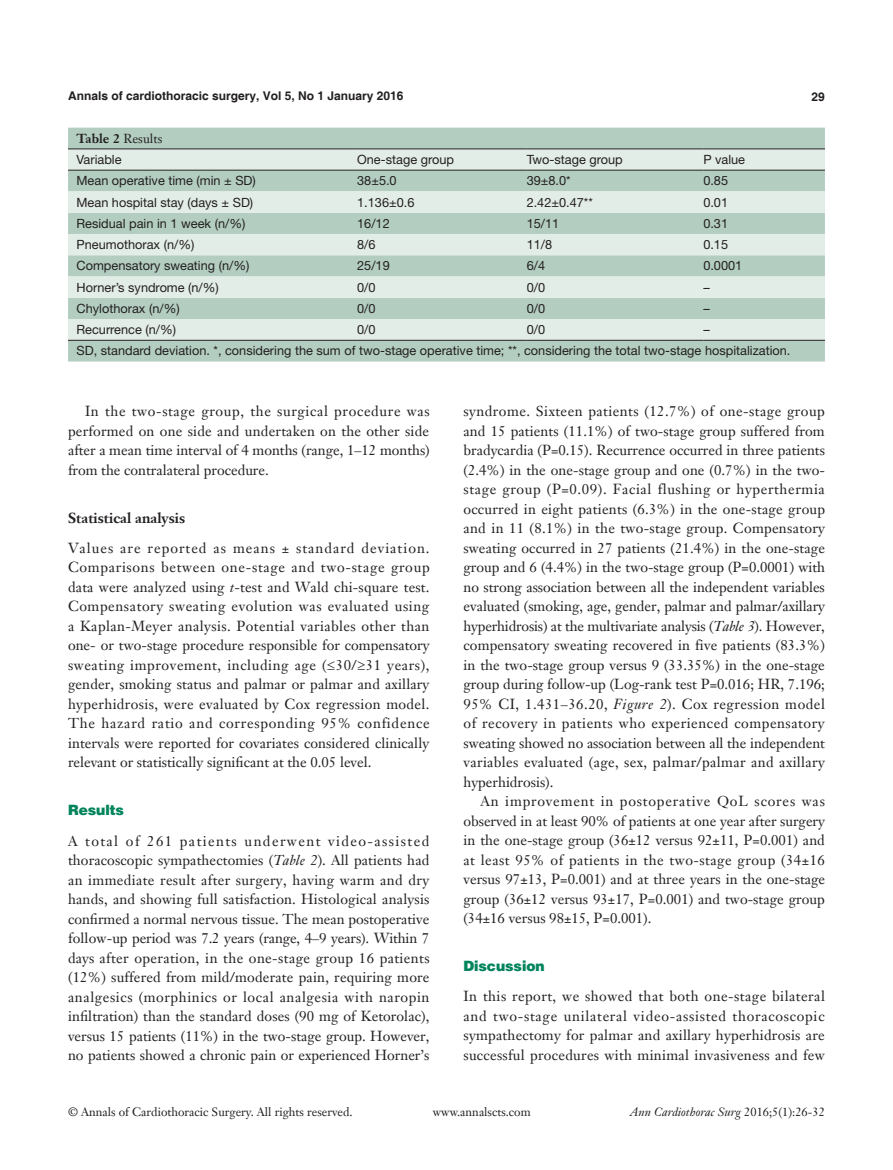
<style>
.page{position:relative;width:893px;height:1170px;background:#fff}
.page>*{position:absolute;margin:0;border:0;box-sizing:border-box;transform-origin:0 0}
.t1{font:14.25px/19.5px "Janson Text LT";color:#231f20;text-align:justify}
.t2{font:700 14.25px "Janson Text LT";color:#231f20}
.t3{font:900 14.25px "Helvetica";color:#00845c}
.t4{font:12.75px/21.3px "Helvetica Neue LT Pro";color:#231f20}
.t5{font:12.75px "Janson Text LT";color:#231f20}
.t6{font:12px "Janson Text LT";color:#231f20}
.t7{font:700 12px "Helvetica";color:#231f20}
.t8{font:italic 12px "Janson Text LT";color:#231f20}
.s1{font-weight:700}
.s2{font-style:italic}
.s3{font-style:normal}
</style>
<div class="page">
<div style="left:68px;top:128px;width:757px;height:233px;background:#b3cec1"></div>
<svg style="left:68px;top:149px;width:757px;height:191px;background:#cdded6"></svg>
<hr style="left:68px;top:148px;width:289px;height:1px;background:#231f20">
<hr style="left:357px;top:148px;width:170px;height:1px;background:#231f20">
<hr style="left:527px;top:148px;width:176px;height:1px;background:#231f20">
<hr style="left:703px;top:148px;width:122px;height:1px;background:#231f20">
<hr style="left:68px;top:170px;width:289px;height:1px;background:#231f20">
<hr style="left:357px;top:170px;width:170px;height:1px;background:#231f20">
<hr style="left:527px;top:170px;width:176px;height:1px;background:#231f20">
<hr style="left:703px;top:170px;width:122px;height:1px;background:#231f20">
<hr style="left:68px;top:340px;width:289px;height:1px;background:#231f20">
<hr style="left:357px;top:340px;width:170px;height:1px;background:#231f20">
<hr style="left:527px;top:340px;width:176px;height:1px;background:#231f20">
<hr style="left:703px;top:340px;width:122px;height:1px;background:#231f20">
<p class="t7" style="left:68px;top:88px;width:337px">Annals of cardiothoracic surgery, Vol 5, No 1 January 2016</p>
<p class="t7" style="left:812px;top:89px;width:15px">29</p>
<p class="t5" style="left:77px;top:130px;width:87px"><span class="s1">Table 2</span> Results</p>
<p class="t4" style="left:77px;top:148px;width:47px">Variable</p>
<p class="t4" style="left:357px;top:148px;width:98px">One-stage group</p>
<p class="t4" style="left:527px;top:148px;width:98px">Two-stage group</p>
<p class="t4" style="left:703px;top:148px;width:43px">P value</p>
<p class="t4" style="left:77px;top:170px;width:181px">Mean operative time (min ± SD)</p>
<p class="t4" style="left:357px;top:170px;width:41px">38±5.0</p>
<p class="t4" style="left:527px;top:170px;width:46px">39±8.0*</p>
<p class="t4" style="left:703px;top:170px;width:26px">0.85</p>
<p class="t4" style="left:77px;top:191px;width:178px">Mean hospital stay (days ± SD)</p>
<p class="t4" style="left:357px;top:191px;width:59px">1.136±0.6</p>
<p class="t4" style="left:527px;top:191px;width:68px">2.42±0.47**</p>
<p class="t4" style="left:703px;top:191px;width:26px">0.01</p>
<p class="t4" style="left:77px;top:212px;width:170px">Residual pain in 1 week (n/%)</p>
<p class="t4" style="left:357px;top:212px;width:34px">16/12</p>
<p class="t4" style="left:527px;top:212px;width:34px">15/11</p>
<p class="t4" style="left:703px;top:212px;width:26px">0.31</p>
<p class="t4" style="left:77px;top:234px;width:119px">Pneumothorax (n/%)</p>
<p class="t4" style="left:357px;top:234px;width:20px">8/6</p>
<p class="t4" style="left:527px;top:234px;width:27px">11/8</p>
<p class="t4" style="left:703px;top:234px;width:26px">0.15</p>
<p class="t4" style="left:77px;top:255px;width:174px">Compensatory sweating (n/%)</p>
<p class="t4" style="left:357px;top:255px;width:34px">25/19</p>
<p class="t4" style="left:527px;top:255px;width:20px">6/4</p>
<p class="t4" style="left:703px;top:255px;width:40px">0.0001</p>
<p class="t4" style="left:77px;top:276px;width:144px">Horner’s syndrome (n/%)</p>
<p class="t4" style="left:357px;top:276px;width:20px">0/0</p>
<p class="t4" style="left:527px;top:276px;width:20px">0/0</p>
<p class="t4" style="left:703px;top:276px;width:8px">–</p>
<p class="t4" style="left:77px;top:297px;width:105px">Chylothorax (n/%)</p>
<p class="t4" style="left:357px;top:297px;width:20px">0/0</p>
<p class="t4" style="left:527px;top:297px;width:20px">0/0</p>
<p class="t4" style="left:703px;top:297px;width:8px">–</p>
<p class="t4" style="left:77px;top:319px;width:101px">Recurrence (n/%)</p>
<p class="t4" style="left:357px;top:319px;width:20px">0/0</p>
<p class="t4" style="left:527px;top:319px;width:20px">0/0</p>
<p class="t4" style="left:77px;top:319px;width:715px;text-indent:627px">–<br>SD, standard deviation. *, considering the sum of two-stage operative time; **, considering the total two-stage hospitalization.</p>
<p class="t1" style="left:68px;top:401px;width:363px;text-indent:17px">In the two-stage group, the surgical procedure was performed on one side and undertaken on the other side after a mean time interval of 4 months (range, 1–12 months) from the contralateral procedure.</p>
<p class="t2" style="left:68px;top:508px;width:119px">Statistical analysis</p>
<p class="t1" style="left:68px;top:538px;width:363px">Values are reported as means ± standard deviation.<br>Comparisons between one-stage and two-stage group data were analyzed using <span class="s2">t</span>-test and Wald chi-square test.<br>Compensatory sweating evolution was evaluated using a Kaplan-Meyer analysis. Potential variables other than one- or two-stage procedure responsible for compensatory sweating improvement, including age (≤30/≥31 years), gender, smoking status and palmar or palmar and axillary hyperhidrosis, were evaluated by Cox regression model.<br>The hazard ratio and corresponding 95% confidence intervals were reported for covariates considered clinically relevant or statistically significant at the 0.05 level.</p>
<p class="t3" style="left:68px;top:801px;width:58px">Results</p>
<p class="t1" style="left:68px;top:830px;width:363px">A total of 261 patients underwent video-assisted thoracoscopic sympathectomies (<span class="s2">Table 2</span>). All patients had an immediate result after surgery, having warm and dry hands, and showing full satisfaction. Histological analysis confirmed a normal nervous tissue. The mean postoperative follow-up period was 7.2 years (range, 4–9 years). Within 7 days after operation, in the one-stage group 16 patients (12%) suffered from mild/moderate pain, requiring more analgesics (morphinics or local analgesia with naropin infiltration) than the standard doses (90 mg of Ketorolac), versus 15 patients (11%) in the two-stage group. However, no patients showed a chronic pain or experienced Horner’s</p>
<p class="t1" style="left:463px;top:401px;width:363px">syndrome. Sixteen patients (12.7%) of one-stage group and 15 patients (11.1%) of two-stage group suffered from bradycardia (P=0.15). Recurrence occurred in three patients (2.4%) in the one-stage group and one (0.7%) in the two&shy;stage group (P=0.09). Facial flushing or hyperthermia occurred in eight patients (6.3%) in the one-stage group and in 11 (8.1%) in the two-stage group. Compensatory sweating occurred in 27 patients (21.4%) in the one-stage group and 6 (4.4%) in the two-stage group (P=0.0001) with no strong association between all the independent variables evaluated (smoking, age, gender, palmar and palmar/axillary hyperhidrosis) at the multivariate analysis (<span class="s2">Table 3</span>). However, compensatory sweating recovered in five patients (83.3%) in the two-stage group versus 9 (33.35%) in the one-stage group during follow-up (Log-rank test P=0.016; HR, 7.196; 95% CI, 1.431–36.20, <span class="s2">Figure 2</span>). Cox regression model of recovery in patients who experienced compensatory sweating showed no association between all the independent variables evaluated (age, sex, palmar/palmar and axillary hyperhidrosis).</p>
<p class="t1" style="left:463px;top:791px;width:363px;text-indent:17px">An improvement in postoperative QoL scores was observed in at least 90% of patients at one year after surgery in the one-stage group (36±12 versus 92±11, P=0.001) and at least 95% of patients in the two-stage group (34±16 versus 97±13, P=0.001) and at three years in the one-stage group (36±12 versus 93±17, P=0.001) and two-stage group (34±16 versus 98±15, P=0.001).</p>
<p class="t3" style="left:463px;top:957px;width:83px">Discussion</p>
<p class="t1" style="left:463px;top:986px;width:363px">In this report, we showed that both one-stage bilateral and two-stage unilateral video-assisted thoracoscopic sympathectomy for palmar and axillary hyperhidrosis are successful procedures with minimal invasiveness and few</p>
<p class="t6" style="left:68px;top:1104px;width:286px">© Annals of Cardiothoracic Surgery. All rights reserved.</p>
<p class="t6" style="left:433px;top:1104px;width:99px">www.annalscts.com</p>
<p class="t8" style="left:630px;top:1104px;width:196px">Ann Cardiothorac Surg <span class="s3">2016;5(1):26-32</span></p>
</div>
